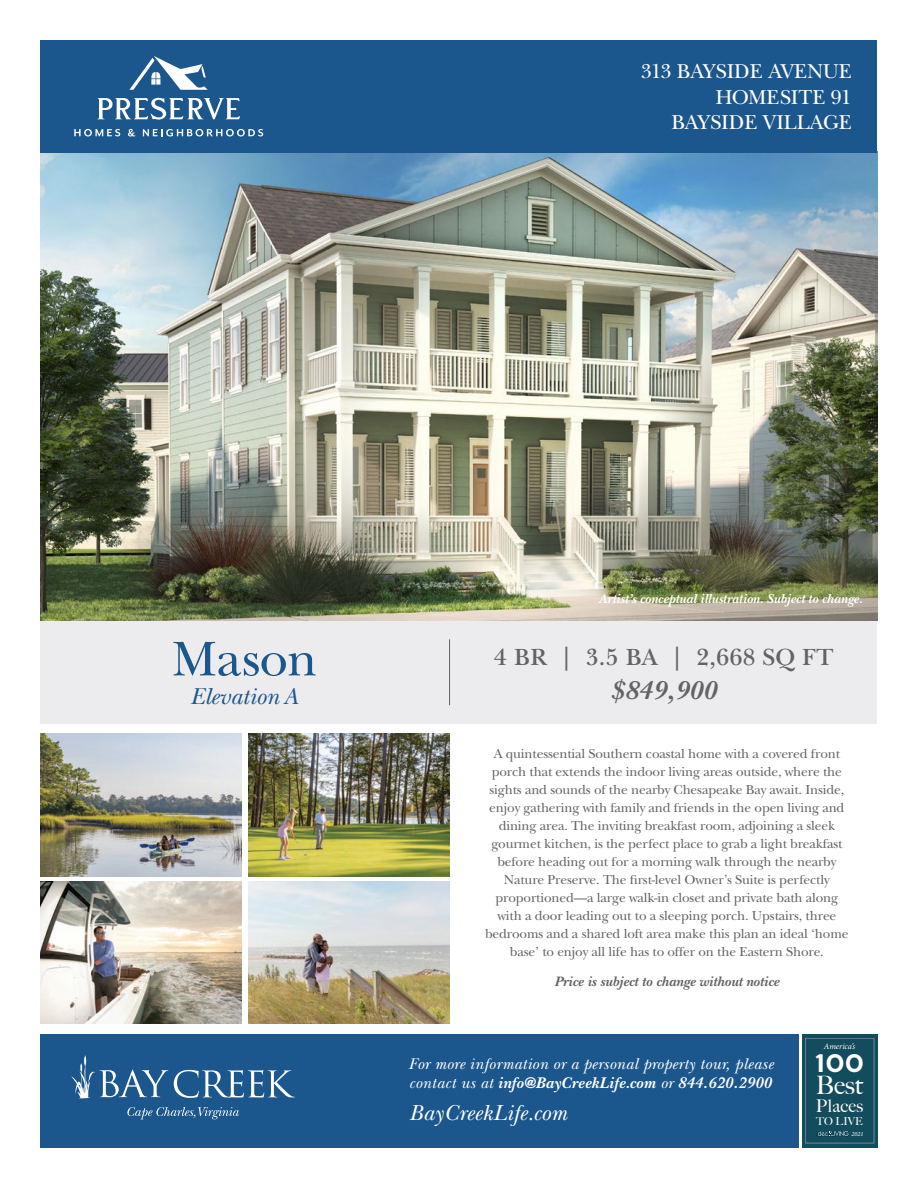
<style>
.page{position:relative;width:918px;height:1188px;background:#fff}
.page>*{position:absolute;margin:0;border:0;box-sizing:border-box;transform-origin:0 0}
.t1{font:50.85px "New Baskerville Std";letter-spacing:-.01em;color:#1b568d}
.t2{font:italic 700 27px "New Baskerville Std";letter-spacing:.02em;color:#636366}
.t3{font:25.35px "Big Caslon FB";color:#fff}
.t4{font:25.35px "Tide Sans 500 Dudette";color:#fff}
.t5{font:600 24px "New Baskerville IT Cby BT";color:#636366}
.t6{font:italic 24px "New Baskerville Std";color:#1b568d}
.t7{font:italic 22.65px "New Baskerville Std";letter-spacing:.02em;color:#fff}
.t8{font:21px "New Baskerville Std";color:#fff}
.t9{font:17.55px "Big Caslon FB";letter-spacing:.02em;color:#fff}
.t10{font:italic 16.2px/19.5px "New Baskerville Std";letter-spacing:.02em;color:#fff}
.t11{font:italic 700 14.25px "New Baskerville Std";color:#636366}
.t12{font:13.5px/18px "New Baskerville Std";letter-spacing:-.01em;color:#636366;text-align:center}
.t13{font:italic 700 13.5px "New Baskerville Std";color:#fff}
.t14{font:10.95px "Big Caslon FB";letter-spacing:.005em;color:#fff}
.t15{font:italic 8.4px "Minion Pro";color:#fff}
.t16{font:italic 6.3px "Minion Pro";color:#fff}
.s1{font-weight:700}
</style>
<div class="page">
<img style="left:40px;top:153px;width:838px;height:468px">
<div style="left:40px;top:1034px;width:759px;height:114px;background:#1b568d"></div>
<div style="left:40px;top:621px;width:838px;height:103px;background:#ececee"></div>
<div style="left:40px;top:40px;width:838px;height:113px;background:#1b568d"></div>
<svg style="left:127px;top:1107px;width:112px;height:13px"></svg>
<svg style="left:174px;top:1070px;width:121px;height:28px"></svg>
<svg style="left:71px;top:1056px;width:97px;height:42px"></svg>
<svg style="left:802px;top:1034px;width:76px;height:114px"></svg>
<div style="left:805px;top:1038px;width:69px;height:105px;background:#134c5c"></div>
<svg style="left:817px;top:1131px;width:31px;height:5px"></svg>
<svg style="left:74px;top:129px;width:46px;height:8px"></svg>
<svg style="left:128px;top:129px;width:7px;height:7px"></svg>
<svg style="left:143px;top:129px;width:120px;height:8px"></svg>
<svg style="left:97px;top:98px;width:143px;height:22px"></svg>
<svg style="left:129px;top:56px;width:79px;height:34px"></svg>
<img style="left:40px;top:734px;width:202px;height:143px">
<img style="left:40px;top:881px;width:202px;height:143px">
<img style="left:248px;top:734px;width:201px;height:143px">
<img style="left:248px;top:881px;width:201px;height:143px">
<hr style="left:449px;top:639px;width:1px;height:66px;background:#636366">
<p class="t8" style="left:641px;top:59px;width:213px">313 BAYSIDE AVENUE</p>
<p class="t8" style="left:715px;top:85px;width:138px">HOMESITE 91</p>
<p class="t8" style="left:671px;top:110px;width:182px">BAYSIDE VILLAGE</p>
<p class="t1" style="left:172px;top:629px;width:147px">Mason</p>
<p class="t6" style="left:191px;top:682px;width:109px">Elevation A</p>
<p class="t13" style="left:599px;top:591px;width:265px">Artist’s conceptual illustration. Subject to change.</p>
<p class="t5" style="left:494px;top:642px;width:341px">4 BR | 3.5 BA | 2,668 SQ FT</p>
<p class="t2" style="left:611px;top:674px;width:107px">$849,900</p>
<p class="t12" style="left:485px;top:745px;width:365px">A quintessential Southern coastal home with a covered front porch that extends the indoor living areas outside, where the sights and sounds of the nearby Chesapeake Bay await. Inside, enjoy gathering with family and friends in the open living and dining area. The inviting breakfast room, adjoining a sleek gourmet kitchen, is the perfect place to grab a light breakfast before heading out for a morning walk through the nearby Nature Preserve. The first-level Owner’s Suite is perfectly proportioned—a large walk-in closet and private bath along with a door leading out to a sleeping porch. Upstairs, three bedrooms and a shared loft area make this plan an ideal ‘home base’ to enjoy all life has to offer on the Eastern Shore.</p>
<p class="t11" style="left:555px;top:973px;width:226px">Price is subject to change without notice</p>
<p class="t10" style="left:409px;top:1054px;width:366px">For more information or a personal property tour, please contact us at <span class="s1">info@BayCreekLife.com</span> or <span class="s1">844.620.2900</span></p>
<p class="t7" style="left:409px;top:1099px;width:159px">BayCreekLife.com</p>
<p class="t15" style="left:824px;top:1041px;width:33px">America’s</p>
<p class="t4" style="left:815px;top:1047px;width:51px">100</p>
<p class="t3" style="left:816px;top:1071px;width:49px">Best</p>
<p class="t9" style="left:816px;top:1095px;width:49px">Places</p>
<p class="t14" style="left:816px;top:1115px;width:48px">TO LIVE</p>
<p class="t16" style="left:851px;top:1129px;width:14px">2021</p>
</div>
